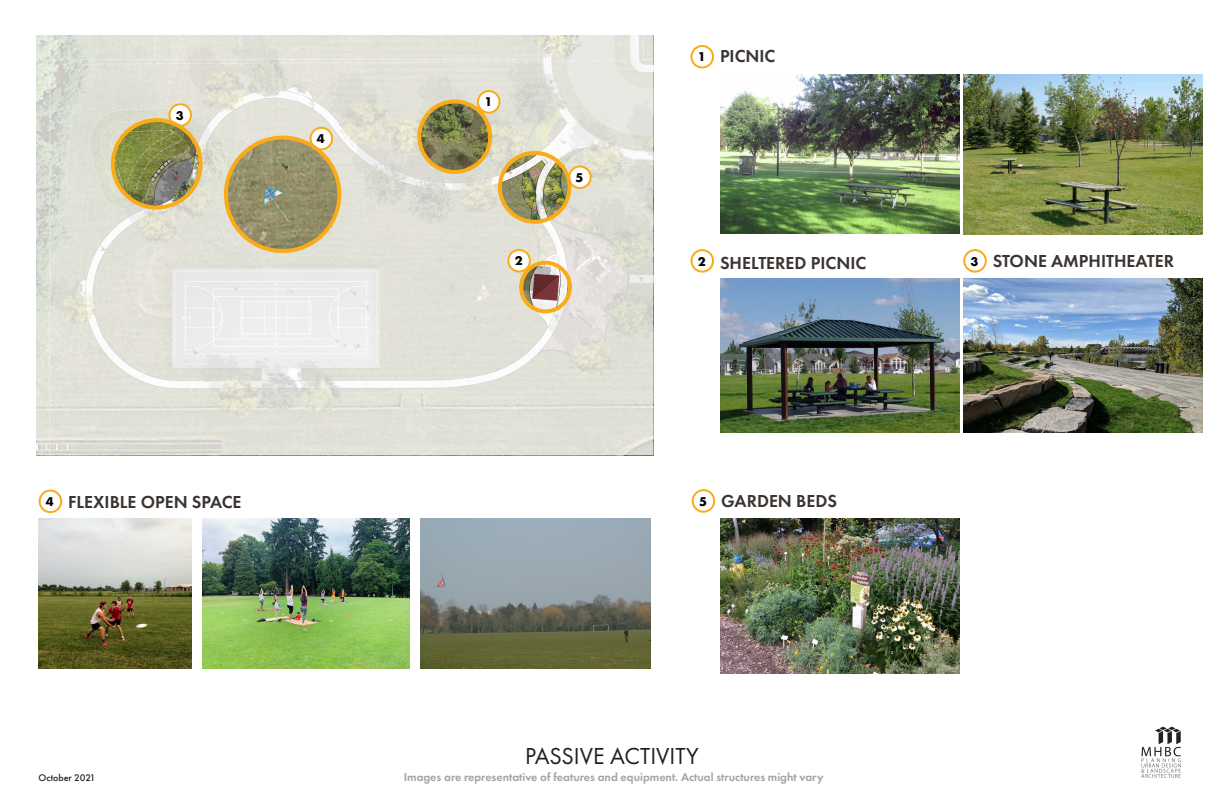
<style>
.page{position:relative;width:1224px;height:792px;background:#fff}
.page>*{position:absolute;margin:0;border:0;box-sizing:border-box;transform-origin:0 0}
.t1{font:24px "Futura PT";color:#231f20}
.t2{font:600 18px "Futura PT";color:#3b3532}
.t3{font:700 13.2px "Futura PT";color:#000}
.t4{font:600 12px "Futura PT";color:#a7a2a0}
.t5{font:500 10px "Futura PT";color:#231f20}
</style>
<div class="page">
<img style="left:1141px;top:726px;width:40px;height:52px">
<img style="left:720px;top:74px;width:239px;height:160px">
<img style="left:720px;top:278px;width:239px;height:155px">
<img style="left:963px;top:278px;width:239px;height:155px">
<img style="left:720px;top:519px;width:239px;height:154px">
<img style="left:39px;top:519px;width:153px;height:149px">
<img style="left:203px;top:519px;width:206px;height:149px">
<img style="left:420px;top:519px;width:231px;height:149px">
<img style="left:963px;top:75px;width:239px;height:159px">
<div style="left:690px;top:45px;width:24px;height:24px;border:2px solid #faab1a;border-radius:50%"></div>
<div style="left:690px;top:249px;width:24px;height:24px;border:2px solid #faab1a;border-radius:50%"></div>
<div style="left:963px;top:249px;width:24px;height:24px;border:2px solid #faab1a;border-radius:50%"></div>
<div style="left:39px;top:490px;width:23px;height:23px;border:2px solid #faab1a;border-radius:50%"></div>
<div style="left:692px;top:489px;width:23px;height:24px;border:2px solid #faab1a;border-radius:50%"></div>
<svg style="left:36px;top:35px;width:617px;height:420px;background:#dad9cd"></svg>
<div style="left:478px;top:91px;width:22px;height:22px;background:#fff;border-radius:50%"></div>
<div style="left:477px;top:90px;width:24px;height:24px;border:2px solid #faab1a;border-radius:50%"></div>
<div style="left:508px;top:250px;width:22px;height:21px;background:#fff;border-radius:50%"></div>
<div style="left:507px;top:249px;width:24px;height:23px;border:2px solid #faab1a;border-radius:50%"></div>
<div style="left:569px;top:167px;width:22px;height:21px;background:#fff;border-radius:50%"></div>
<div style="left:568px;top:166px;width:24px;height:23px;border:2px solid #faab1a;border-radius:50%"></div>
<div style="left:311px;top:128px;width:21px;height:21px;background:#fff;border-radius:50%"></div>
<div style="left:310px;top:127px;width:23px;height:23px;border:2px solid #faab1a;border-radius:50%"></div>
<div style="left:169px;top:104px;width:22px;height:22px;background:#fff;border-radius:50%"></div>
<div style="left:168px;top:103px;width:24px;height:24px;border:2px solid #faab1a;border-radius:50%"></div>
<div style="left:224px;top:136px;width:117px;height:117px;border:4px solid #faab1a;border-radius:50%"></div>
<div style="left:498px;top:151px;width:73px;height:73px;border:4px solid #faab1a;border-radius:50%"></div>
<div style="left:417px;top:99px;width:75px;height:75px;border:4px solid #faab1a;border-radius:50%"></div>
<div style="left:519px;top:261px;width:53px;height:52px;border:4px solid #faab1a;border-radius:50%"></div>
<div style="left:111px;top:118px;width:92px;height:92px;border:4px solid #faab1a;border-radius:50%"></div>
<p class="t3" style="left:176px;top:107px;width:9px">3</p>
<p class="t3" style="left:317px;top:130px;width:9px">4</p>
<p class="t3" style="left:484px;top:94px;width:9px">1</p>
<p class="t3" style="left:515px;top:252px;width:9px">2</p>
<p class="t3" style="left:575px;top:169px;width:9px">5</p>
<p class="t3" style="left:698px;top:48px;width:9px">1</p>
<p class="t2" style="left:720px;top:45px;width:57px">PICNIC</p>
<p class="t2" style="left:720px;top:252px;width:148px">SHELTERED PICNIC</p>
<p class="t2" style="left:993px;top:250px;width:183px">STONE AMPHITHEATER</p>
<p class="t3" style="left:698px;top:253px;width:9px">2</p>
<p class="t3" style="left:971px;top:253px;width:9px">3</p>
<p class="t2" style="left:68px;top:491px;width:175px">FLEXIBLE OPEN SPACE</p>
<p class="t2" style="left:721px;top:490px;width:117px">GARDEN BEDS</p>
<p class="t3" style="left:46px;top:493px;width:9px">4</p>
<p class="t3" style="left:699px;top:493px;width:9px">5</p>
<p class="t5" style="left:39px;top:771px;width:58px">October 2021</p>
<p class="t1" style="left:525px;top:742px;width:175px">PASSIVE ACTIVITY</p>
<p class="t4" style="left:404px;top:769px;width:421px">Images are representative of features and equipment. Actual structures might vary</p>
</div>
